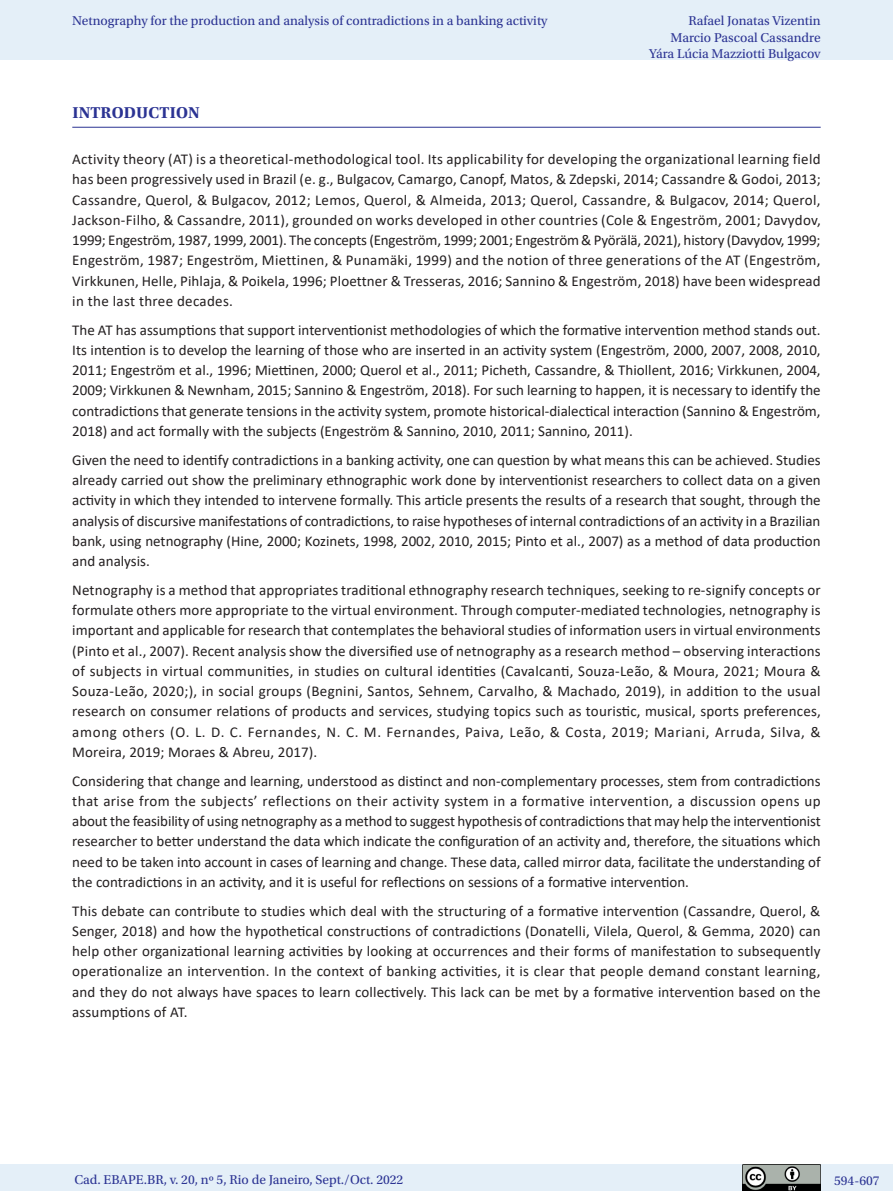
<style>
.page{position:relative;width:893px;height:1191px;background:#fff}
.page>*{position:absolute;margin:0;border:0;box-sizing:border-box;transform-origin:0 0}
._07_1_sub_1{font:700 16.5px "Utopia Std";letter-spacing:.01em;color:#2b3393}
._06_0_texto{font:15px/20.2px "Calibri";color:#231f20;text-align:justify}
.t1{font:13.5px/16.5px "Utopia Std";color:#2b3393;text-align:right}
</style>
<div class="page">
<div style="left:0;top:0;width:893px;height:60px;background:#e4eff8"></div>
<div style="left:0;top:1164px;width:893px;height:27px;background:#e4eff8"></div>
<img style="left:743px;top:1164px;width:78px;height:27px">
<hr style="left:72px;top:127px;width:749px;height:1px;background:#2b3393">
<p class="t1" style="left:72px;top:13px;width:477px">Netnography for the production and analysis of contradictions in a banking activity</p>
<p class="t1" style="left:649px;top:13px;width:173px">Rafael Jonatas Vizentin<br>Marcio Pascoal Cassandre<br>Yára Lúcia Mazziotti Bulgacov</p>
<p class="_07_1_sub_1" style="left:72px;top:103px;width:129px">INTRODUCTION</p>
<p class="_06_0_texto" style="left:72px;top:149px;width:750px">Activity theory (AT) is a theoretical-methodological tool. Its applicability for developing the organizational learning field has been progressively used in Brazil (e. g., Bulgacov, Camargo, Canopf, Matos, &amp; Zdepski, 2014; Cassandre &amp; Godoi, 2013; Cassandre, Querol, &amp; Bulgacov, 2012; Lemos, Querol, &amp; Almeida, 2013; Querol, Cassandre, &amp; Bulgacov, 2014; Querol, Jackson-Filho, &amp; Cassandre, 2011), grounded on works developed in other countries (Cole &amp; Engeström, 2001; Davydov, 1999; Engeström, 1987, 1999, 2001). The concepts (Engeström, 1999; 2001; Engeström &amp; Pyörälä, 2021), history (Davydov, 1999; Engeström, 1987; Engeström, Miettinen, &amp; Punamäki, 1999) and the notion of three generations of the AT (Engeström, Virkkunen, Helle, Pihlaja, &amp; Poikela, 1996; Ploettner &amp; Tresseras, 2016; Sannino &amp; Engeström, 2018) have been widespread in the last three decades.</p>
<p class="_06_0_texto" style="left:72px;top:319px;width:750px">The AT has assumptions that support interventionist methodologies of which the formative intervention method stands out.<br>Its intention is to develop the learning of those who are inserted in an activity system (Engeström, 2000, 2007, 2008, 2010, 2011; Engeström et al., 1996; Miettinen, 2000; Querol et al., 2011; Picheth, Cassandre, &amp; Thiollent, 2016; Virkkunen, 2004, 2009; Virkkunen &amp; Newnham, 2015; Sannino &amp; Engeström, 2018). For such learning to happen, it is necessary to identify the contradictions that generate tensions in the activity system, promote historical-dialectical interaction (Sannino &amp; Engeström, 2018) and act formally with the subjects (Engeström &amp; Sannino, 2010, 2011; Sannino, 2011).</p>
<p class="_06_0_texto" style="left:72px;top:449px;width:750px">Given the need to identify contradictions in a banking activity, one can question by what means this can be achieved. Studies already carried out show the preliminary ethnographic work done by interventionist researchers to collect data on a given activity in which they intended to intervene formally. This article presents the results of a research that sought, through the analysis of discursive manifestations of contradictions, to raise hypotheses of internal contradictions of an activity in a Brazilian bank, using netnography (Hine, 2000; Kozinets, 1998, 2002, 2010, 2015; Pinto et al., 2007) as a method of data production and analysis.</p>
<p class="_06_0_texto" style="left:72px;top:579px;width:750px">Netnography is a method that appropriates traditional ethnography research techniques, seeking to re-signify concepts or formulate others more appropriate to the virtual environment. Through computer-mediated technologies, netnography is important and applicable for research that contemplates the behavioral studies of information users in virtual environments (Pinto et al., 2007). Recent analysis show the diversified use of netnography as a research method – observing interactions of subjects in virtual communities, in studies on cultural identities (Cavalcanti, Souza-Leão, &amp; Moura, 2021; Moura &amp; Souza-Leão, 2020;), in social groups (Begnini, Santos, Sehnem, Carvalho, &amp; Machado, 2019), in addition to the usual research on consumer relations of products and services, studying topics such as touristic, musical, sports preferences, among others (O. L. D. C. Fernandes, N. C. M. Fernandes, Paiva, Leão, &amp; Costa, 2019; Mariani, Arruda, Silva, &amp; Moreira, 2019; Moraes &amp; Abreu, 2017).</p>
<p class="_06_0_texto" style="left:72px;top:770px;width:750px">Considering that change and learning, understood as distinct and non-complementary processes, stem from contradictions that arise from the subjects’ reflections on their activity system in a formative intervention, a discussion opens up about the feasibility of using netnography as a method to suggest hypothesis of contradictions that may help the interventionist researcher to better understand the data which indicate the configuration of an activity and, therefore, the situations which need to be taken into account in cases of learning and change. These data, called mirror data, facilitate the understanding of the contradictions in an activity, and it is useful for reflections on sessions of a formative intervention.</p>
<p class="_06_0_texto" style="left:72px;top:900px;width:750px">This debate can contribute to studies which deal with the structuring of a formative intervention (Cassandre, Querol, &amp; Senger, 2018) and how the hypothetical constructions of contradictions (Donatelli, Vilela, Querol, &amp; Gemma, 2020) can help other organizational learning activities by looking at occurrences and their forms of manifestation to subsequently operationalize an intervention. In the context of banking activities, it is clear that people demand constant learning, and they do not always have spaces to learn collectively. This lack can be met by a formative intervention based on the assumptions of AT.</p>
<p class="t1" style="left:74px;top:1171px;width:331px">Cad. EBAPE.BR, v. 20, nº 5, Rio de Janeiro, Sept./Oct. 2022</p>
<p class="t1" style="left:834px;top:1172px;width:47px">594-607</p>
</div>
